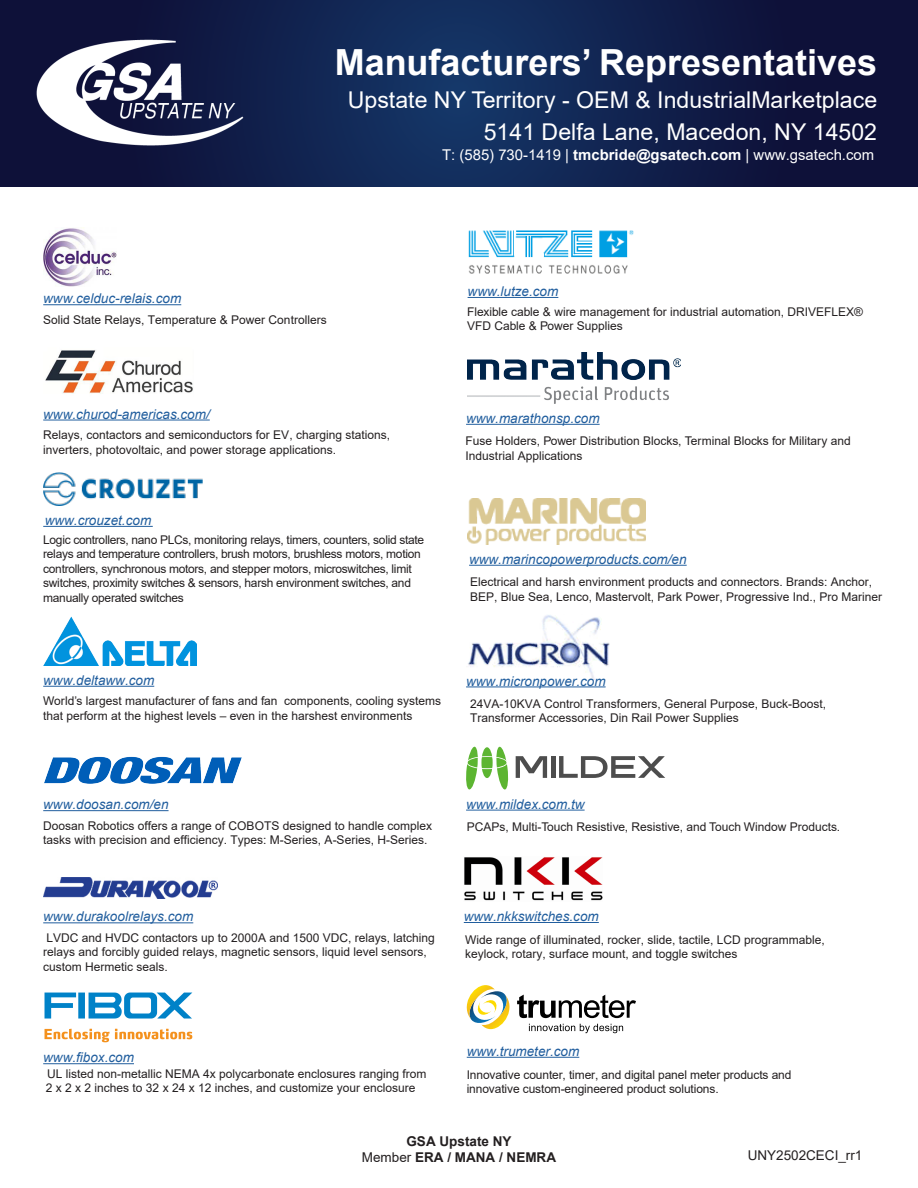
<style>
.page{position:relative;width:918px;height:1188px;background:#fff}
.page>*{position:absolute;margin:0;border:0;box-sizing:border-box;transform-origin:0 0}
.t1{font:700 36px "Arial";color:#fff}
.t2{font:23.1px/32.7px "Arial";color:#fff;text-align:right}
.t3{font:14.85px "Arial";color:#fff}
.t4{font:italic 13.5px "Arial";color:#215e9e}
.t5{font:700 13.5px/16.2px "Arial";color:#231f20;text-align:center}
.t6{font:13.5px "Arial";color:#231f20}
.t7{font:12px/14.4px "Arial";color:#231f20}
.t8{font:12px/14.4px "Arial";letter-spacing:-.025em;color:#231f20}
.s1{font-weight:700}
.s2{font-weight:400}
</style>
<div class="page">
<svg style="left:0;top:0;width:918px;height:187px;background:#10204b"></svg>
<hr style="left:43px;top:686px;width:111px;height:1px;background:#215e9e">
<img style="left:44px;top:617px;width:152px;height:48px">
<hr style="left:468px;top:297px;width:90px;height:1px;background:#215e9e">
<img style="left:468px;top:230px;width:166px;height:44px">
<hr style="left:466px;top:424px;width:134px;height:1px;background:#215e9e">
<img style="left:468px;top:353px;width:213px;height:50px">
<img style="left:468px;top:615px;width:142px;height:65px">
<hr style="left:466px;top:686px;width:140px;height:1px;background:#215e9e">
<hr style="left:469px;top:565px;width:218px;height:1px;background:#215e9e">
<img style="left:468px;top:499px;width:178px;height:45px">
<hr style="left:464px;top:922px;width:135px;height:1px;background:#215e9e">
<img style="left:464px;top:857px;width:138px;height:44px">
<img style="left:27px;top:5px;width:231px;height:152px">
<hr style="left:43px;top:420px;width:167px;height:1px;background:#215e9e">
<img style="left:45px;top:350px;width:148px;height:44px">
<hr style="left:43px;top:1063px;width:91px;height:1px;background:#215e9e">
<img style="left:44px;top:992px;width:149px;height:51px">
<hr style="left:43px;top:922px;width:150px;height:1px;background:#215e9e">
<img style="left:43px;top:878px;width:174px;height:21px">
<hr style="left:43px;top:810px;width:126px;height:1px;background:#215e9e">
<img style="left:44px;top:756px;width:198px;height:28px">
<hr style="left:466px;top:810px;width:119px;height:1px;background:#215e9e">
<svg style="left:466px;top:746px;width:43px;height:44px"></svg>
<hr style="left:551px;top:756px;width:4px;height:22px;background:#4d4d4d">
<svg style="left:559px;top:756px;width:106px;height:22px"></svg>
<svg style="left:516px;top:756px;width:31px;height:22px"></svg>
<hr style="left:467px;top:1057px;width:112px;height:1px;background:#215e9e">
<svg style="left:466px;top:985px;width:170px;height:48px"></svg>
<img style="left:43px;top:473px;width:160px;height:32px">
<hr style="left:43px;top:526px;width:110px;height:1px;background:#215e9e">
<hr style="left:43px;top:304px;width:138px;height:1px;background:#215e9e">
<img style="left:43px;top:227px;width:74px;height:59px">
<h1 class="t1" style="left:335px;top:37px;width:544px">Manufacturers’ Representatives</h1>
<h2 class="t2" style="left:348px;top:83px;width:531px">Upstate NY Territory - OEM &amp; IndustrialMarketplace<br>5141 Delfa Lane, Macedon, NY 14502</h2>
<p class="t3" style="left:442px;top:144px;width:434px">T: (585) 730-1419 | <span class="s1">tmcbride@gsatech.com</span> | www.gsatech.com</p>
<p class="t4" style="left:43px;top:290px;width:140px">www.celduc-relais.com</p>
<p class="t7" style="left:43px;top:313px;width:285px">Solid State Relays, Temperature &amp; Power Controllers</p>
<p class="t4" style="left:43px;top:405px;width:168px">www.churod-americas.com/</p>
<p class="t7" style="left:43px;top:428px;width:348px">Relays, contactors and semiconductors for EV, charging stations, inverters, photovoltaic, and power storage applications.</p>
<p class="t4" style="left:45px;top:512px;width:108px">www.crouzet.com</p>
<p class="t8" style="left:43px;top:532px;width:383px">Logic controllers, nano PLCs, monitoring relays, timers, counters, solid state relays and temperature controllers, brush motors, brushless motors, motion controllers, synchronous motors, and stepper motors, microswitches, limit switches, proximity switches &amp; sensors, harsh environment switches, and manually operated switches</p>
<p class="t4" style="left:468px;top:283px;width:92px">www.lutze.com</p>
<p class="t7" style="left:467px;top:304px;width:397px">Flexible cable &amp; wire management for industrial automation, DRIVEFLEX®<br>VFD Cable &amp; Power Supplies</p>
<p class="t4" style="left:466px;top:409px;width:135px">www.marathonsp.com</p>
<p class="t7" style="left:466px;top:434px;width:387px">Fuse Holders, Power Distribution Blocks, Terminal Blocks for Military and<br>Industrial Applications</p>
<p class="t4" style="left:469px;top:550px;width:219px">www.marincopowerproducts.com/en</p>
<p class="t7" style="left:470px;top:575px;width:414px">Electrical and harsh environment products and connectors. Brands: Anchor,<br>BEP, Blue Sea, Lenco, Mastervolt, Park Power, Progressive Ind., Pro Mariner</p>
<p class="t4" style="left:43px;top:671px;width:113px">www.deltaww.com</p>
<p class="t7" style="left:43px;top:694px;width:400px">World’s largest manufacturer of fans and fan components, cooling systems that perform at the highest levels – even in the harshest environments</p>
<p class="t4" style="left:466px;top:672px;width:141px">www.micronpower.com</p>
<p class="t7" style="left:470px;top:696px;width:358px">24VA-10KVA Control Transformers, General Purpose, Buck-Boost,<br>Transformer Accessories, Din Rail Power Supplies</p>
<p class="t4" style="left:43px;top:796px;width:127px">www.doosan.com/en</p>
<p class="t7" style="left:43px;top:818px;width:390px">Doosan Robotics offers a range of COBOTS designed to handle complex tasks with precision and efficiency. Types: M-Series, A-Series, H-Series.</p>
<p class="t4" style="left:43px;top:908px;width:152px">www.durakoolrelays.com</p>
<p class="t7" style="left:43px;top:930px;width:393px">LVDC and HVDC contactors up to 2000A and 1500 VDC, relays, latching relays and forcibly guided relays, magnetic sensors, liquid level sensors, custom Hermetic seals.</p>
<p class="t4" style="left:466px;top:795px;width:120px">www.mildex.com.tw</p>
<p class="t7" style="left:467px;top:820px;width:375px">PCAPs, Multi-Touch Resistive, Resistive, and Touch Window Products.</p>
<p class="t4" style="left:464px;top:908px;width:137px">www.nkkswitches.com</p>
<p class="t7" style="left:465px;top:932px;width:361px">Wide range of illuminated, rocker, slide, tactile, LCD programmable, keylock, rotary, surface mount, and toggle switches</p>
<p class="t4" style="left:43px;top:1049px;width:92px">www.fibox.com</p>
<p class="t7" style="left:46px;top:1066px;width:382px">UL listed non-metallic NEMA 4x polycarbonate enclosures ranging from<br>2 x 2 x 2 inches to 32 x 24 x 12 inches, and customize your enclosure</p>
<p class="t4" style="left:467px;top:1042px;width:114px">www.trumeter.com</p>
<p class="t7" style="left:467px;top:1067px;width:326px">Innovative counter, timer, and digital panel meter products and innovative custom-engineered product solutions.</p>
<p class="t5" style="left:362px;top:1133px;width:196px">GSA Upstate NY<br><span class="s2">Member</span> ERA / MANA / NEMRA</p>
<p class="t6" style="left:748px;top:1146px;width:116px">UNY2502CECI_rr1</p>
</div>
